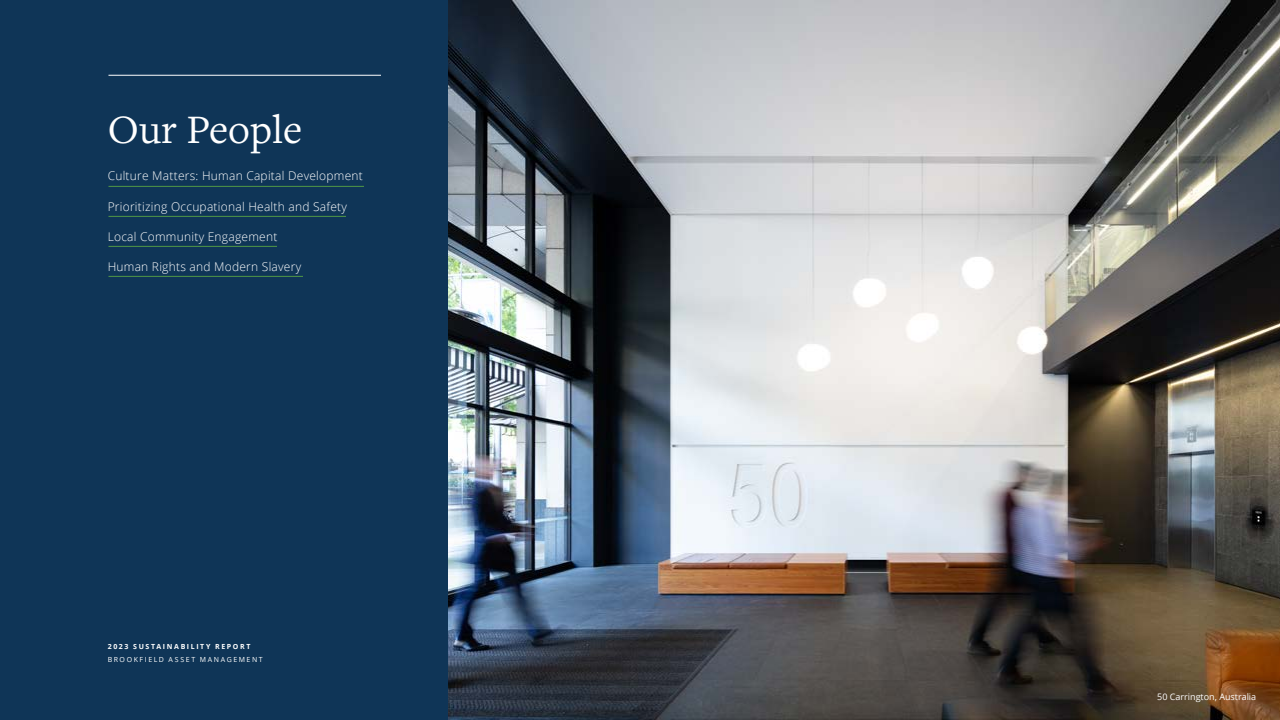
<style>
.page{position:relative;width:1280px;height:720px;background:#fff}
.page>*{position:absolute;margin:0;border:0;box-sizing:border-box;transform-origin:0 0}
.t1{font:42px "Freight Text Pro";color:#fff}
.t2{font:300 12px "Open Sans";letter-spacing:.02em;color:#fff}
.t3{font:9px "Open Sans";color:#fff}
.t4{font:7px "Open Sans";letter-spacing:.225em;color:#fff}
.t5{font:700 7px "Open Sans";letter-spacing:.23em;color:#fff}
</style>
<div class="page">
<div style="left:0;top:0;width:490px;height:720px;background:#0f3557"></div>
<hr style="left:108px;top:186px;width:256px;height:1px;background:#509845">
<hr style="left:108px;top:216px;width:238px;height:1px;background:#509845">
<hr style="left:108px;top:276px;width:195px;height:1px;background:#509845">
<hr style="left:108px;top:246px;width:169px;height:1px;background:#509845">
<img style="left:448px;top:0;width:832px;height:720px">
<hr style="left:108px;top:75px;width:273px;height:1px;background:#fff">
<h1 class="t1" style="left:108px;top:102px;width:196px">Our People</h1>
<p class="t2" style="left:108px;top:168px;width:257px">Culture Matters: Human Capital Development</p>
<p class="t2" style="left:108px;top:198px;width:241px">Prioritizing Occupational Health and Safety</p>
<p class="t2" style="left:108px;top:228px;width:171px">Local Community Engagement</p>
<p class="t2" style="left:108px;top:259px;width:195px">Human Rights and Modern Slavery</p>
<p class="t5" style="left:108px;top:642px;width:144px">2023 SUSTAINABILITY REPORT</p>
<p class="t4" style="left:108px;top:655px;width:157px">BROOKFIELD ASSET MANAGEMENT</p>
<p class="t3" style="left:1157px;top:690px;width:101px">50 Carrington, Australia</p>
</div>
